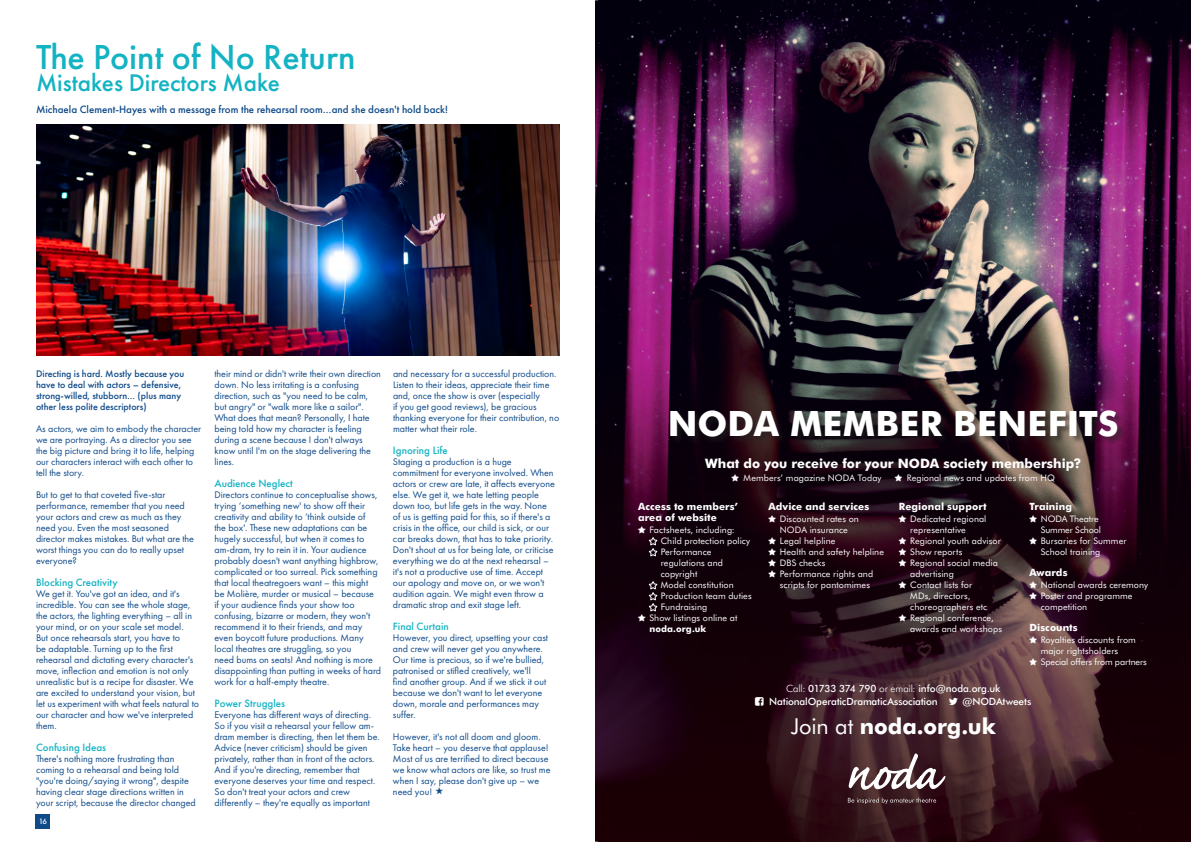
<style>
.page{position:relative;width:1191px;height:842px;background:#fff}
.page>*{position:absolute;margin:0;border:0;box-sizing:border-box;transform-origin:0 0}
.t1{font:500 36px "Futura PT";color:#13b3c3}
.t2{font:700 35px "Futura BT";letter-spacing:.005em;color:#fff}
.t3{font:500 25px "Futura PT";color:#13b3c3}
.t4{font:700 22px "Futura BT";color:#fff}
.t5{font:700 13px "Futura BT";color:#fff}
.t6{font:500 11px "Futura PT";color:#13b3c3}
.t7{font:500 11px "Futura PT";color:#0f4a89}
.t8{font:10px/11px "Futura PT";color:#0f4a89}
.t9{font:500 10px/11px "Futura PT";color:#0f4a89}
.t10{font:500 10px/13px "Futura BT";letter-spacing:-.01em;color:#fff}
.t11{font:700 10px/11px "Futura BT";letter-spacing:.01em;color:#fff}
.t12{font:9px/11px "Futura BT";letter-spacing:.01em;color:#fff}
.t13{font:700 9px "Futura BT";letter-spacing:.015em;color:#fff}
.t14{font:500 8px "Futura PT";color:#fff}
.s1{font-weight:300}
.s2{font-weight:400}
</style>
<div class="page">
<img style="left:36px;top:124px;width:523px;height:231px">
<img style="left:595px;top:0;width:596px;height:842px">
<svg style="left:848px;top:753px;width:97px;height:37px"></svg>
<svg style="left:848px;top:797px;width:88px;height:7px"></svg>
<div style="left:670px;top:410px;width:456px;height:36px;background:#231f20;opacity:.6"></div>
<div style="left:36px;top:814px;width:14px;height:14px;background:#0f4a89"></div>
<svg style="left:731px;top:475px;width:12px;height:7px"></svg>
<svg style="left:895px;top:475px;width:11px;height:7px"></svg>
<svg style="left:638px;top:527px;width:19px;height:29px"></svg>
<svg style="left:638px;top:581px;width:19px;height:41px"></svg>
<svg style="left:768px;top:516px;width:10px;height:7px"></svg>
<svg style="left:768px;top:538px;width:10px;height:40px"></svg>
<svg style="left:899px;top:516px;width:9px;height:7px"></svg>
<svg style="left:899px;top:538px;width:9px;height:29px"></svg>
<svg style="left:899px;top:582px;width:9px;height:7px"></svg>
<svg style="left:899px;top:615px;width:9px;height:7px"></svg>
<svg style="left:1029px;top:516px;width:9px;height:7px"></svg>
<svg style="left:1029px;top:538px;width:9px;height:7px"></svg>
<svg style="left:1029px;top:582px;width:9px;height:18px"></svg>
<svg style="left:1029px;top:637px;width:9px;height:7px"></svg>
<svg style="left:1029px;top:659px;width:9px;height:7px"></svg>
<svg style="left:755px;top:697px;width:8px;height:9px"></svg>
<svg style="left:949px;top:698px;width:13px;height:8px"></svg>
<p class="t1" style="left:36px;top:35px;width:321px">The Point of No Return</p>
<p class="t3" style="left:36px;top:68px;width:245px">Mistakes Directors Make</p>
<p class="t7" style="left:36px;top:103px;width:413px">Michaela Clement-Hayes with a message from the rehearsal room…and she doesn't hold back!</p>
<p class="t9" style="left:36px;top:368px;width:150px">Directing is hard. Mostly because you have to deal with actors – defensive, strong-willed, stubborn… (plus many other less polite descriptors)</p>
<p class="t8" style="left:36px;top:423px;width:167px">As actors, we aim to embody the character we are portraying. As a director you see the big picture and bring it to life, helping our characters interact with each other to tell the story.</p>
<p class="t8" style="left:36px;top:489px;width:159px">But to get to that coveted five-star performance, remember that you need your actors and crew as much as they need you. Even the most seasoned director makes mistakes. But what are the worst things you can do to really upset everyone?</p>
<p class="t6" style="left:36px;top:576px;width:83px">Blocking Creativity</p>
<p class="t8" style="left:36px;top:588px;width:164px">We get it. You've got an idea, and it's incredible. You can see the whole stage, the actors, the lighting everything – all in your mind, or on your scale set model.<br>But once rehearsals start, you have to<br>be adaptable. Turning up to the first rehearsal and dictating every character's move, inflection and emotion is not only unrealistic but is a recipe for disaster. We are excited to understand your vision, but let us experiment with what feels natural to our character and how we've interpreted them.</p>
<p class="t6" style="left:36px;top:741px;width:72px">Confusing Ideas</p>
<p class="t8" style="left:36px;top:753px;width:161px">There's nothing more frustrating than coming to a rehearsal and being told "you're doing/saying it wrong", despite having clear stage directions written in your script, because the director changed</p>
<p class="t14" style="left:39px;top:816px;width:10px">16</p>
<p class="t8" style="left:214px;top:368px;width:168px">their mind or didn't write their own direction down. No less irritating is a confusing direction, such as "you need to be calm, but angry" or "walk more like a sailor".<br>What does that mean? Personally, I hate being told how my character is feeling during a scene because I don't always know until I'm on the stage delivering the lines.</p>
<p class="t6" style="left:214px;top:477px;width:80px">Audience Neglect</p>
<p class="t8" style="left:214px;top:489px;width:168px">Directors continue to conceptualise shows, trying ‘something new' to show off their creativity and ability to ‘think outside of<br>the box'. These new adaptations can be hugely successful, but when it comes to am-dram, try to rein it in. Your audience probably doesn't want anything highbrow, complicated or too surreal. Pick something that local theatregoers want – this might<br>be Molière, murder or musical – because if your audience finds your show too confusing, bizarre or modern, they won't recommend it to their friends, and may even boycott future productions. Many local theatres are struggling, so you<br>need bums on seats! And nothing is more disappointing than putting in weeks of hard work for a half-empty theatre.</p>
<p class="t6" style="left:214px;top:697px;width:72px">Power Struggles</p>
<p class="t8" style="left:214px;top:709px;width:167px">Everyone has different ways of directing.<br>So if you visit a rehearsal your fellow am&shy;dram member is directing, then let them be.<br>Advice (never criticism) should be given privately, rather than in front of the actors.<br>And if you're directing, remember that everyone deserves your time and respect.<br>So don't treat your actors and crew differently – they're equally as important</p>
<p class="t8" style="left:393px;top:368px;width:168px">and necessary for a successful production.<br>Listen to their ideas, appreciate their time and, once the show is over (especially<br>if you get good reviews), be gracious thanking everyone for their contribution, no matter what their role.</p>
<p class="t6" style="left:393px;top:444px;width:56px">Ignoring Life</p>
<p class="t8" style="left:393px;top:456px;width:163px">Staging a production is a huge commitment for everyone involved. When actors or crew are late, it affects everyone else. We get it, we hate letting people down too, but life gets in the way. None of us is getting paid for this, so if there's a crisis in the office, our child is sick, or our car breaks down, that has to take priority.<br>Don't shout at us for being late, or criticise everything we do at the next rehearsal – it's not a productive use of time. Accept our apology and move on, or we won't audition again. We might even throw a dramatic strop and exit stage left.</p>
<p class="t6" style="left:393px;top:620px;width:57px">Final Curtain</p>
<p class="t8" style="left:393px;top:632px;width:157px">However, you direct, upsetting your cast and crew will never get you anywhere.<br>Our time is precious, so if we're bullied, patronised or stifled creatively, we'll<br>find another group. And if we stick it out because we don't want to let everyone down, morale and performances may suffer.</p>
<p class="t8" style="left:393px;top:731px;width:159px">However, it's not all doom and gloom.<br>Take heart – you deserve that applause!<br>Most of us are terrified to direct because we know what actors are like, so trust me when I say, please don't give up – we need you!</p>
<p class="t2" style="left:668px;top:403px;width:452px">NODA MEMBER BENEFITS</p>
<p class="t5" style="left:705px;top:455px;width:378px">What do you receive for your NODA society membership?</p>
<p class="t12" style="left:743px;top:473px;width:139px">Members’ magazine NODA Today</p>
<p class="t12" style="left:906px;top:473px;width:149px">Regional news and updates from HQ</p>
<p class="t11" style="left:638px;top:501px;width:102px">Access to members’ area of website</p>
<p class="t12" style="left:649px;top:525px;width:87px">Factsheets, including:</p>
<p class="t12" style="left:660px;top:536px;width:91px">Child protection policy</p>
<p class="t12" style="left:660px;top:547px;width:52px">Performance</p>
<p class="t12" style="left:660px;top:558px;width:64px">regulations and</p>
<p class="t12" style="left:660px;top:569px;width:38px">copyright</p>
<p class="t12" style="left:660px;top:580px;width:75px">Model constitution</p>
<p class="t12" style="left:660px;top:591px;width:92px">Production team duties</p>
<p class="t12" style="left:660px;top:602px;width:48px">Fundraising</p>
<p class="t12" style="left:649px;top:613px;width:90px">Show listings online at</p>
<p class="t13" style="left:649px;top:624px;width:58px">noda.org.uk</p>
<p class="t11" style="left:768px;top:501px;width:102px">Advice and services</p>
<p class="t12" style="left:780px;top:514px;width:106px">Discounted rates on<br>NODA insurance<br>Legal helpline<br>Health and safety helpline<br>DBS checks<br>Performance rights and scripts for pantomimes</p>
<p class="t11" style="left:899px;top:501px;width:89px">Regional support</p>
<p class="t12" style="left:910px;top:514px;width:93px">Dedicated regional representative<br>Regional youth advisor<br>Show reports<br>Regional social media advertising<br>Contact lists for<br>MDs, directors, choreographers etc<br>Regional conference, awards and workshops</p>
<p class="t11" style="left:1029px;top:501px;width:44px">Training</p>
<p class="t12" style="left:1040px;top:514px;width:87px">NODA Theatre<br>Summer School<br>Bursaries for Summer<br>School training</p>
<p class="t11" style="left:1029px;top:567px;width:40px">Awards</p>
<p class="t12" style="left:1040px;top:580px;width:109px">National awards ceremony<br>Poster and programme competition</p>
<p class="t11" style="left:1029px;top:622px;width:50px">Discounts</p>
<p class="t12" style="left:1040px;top:635px;width:108px">Royalties discounts from major rightsholders<br>Special offers from partners</p>
<p class="t10" style="left:769px;top:682px;width:233px;text-indent:17px"><span class="s1">Call:</span> 01733 374 790 <span class="s1">or email:</span> info@noda.org.uk<br>NationalOperaticDramaticAssociation</p>
<p class="t10" style="left:962px;top:695px;width:70px">@NODAtweets</p>
<p class="t4" style="left:790px;top:712px;width:207px"><span class="s2">Join at</span> noda.org.uk</p>
</div>
